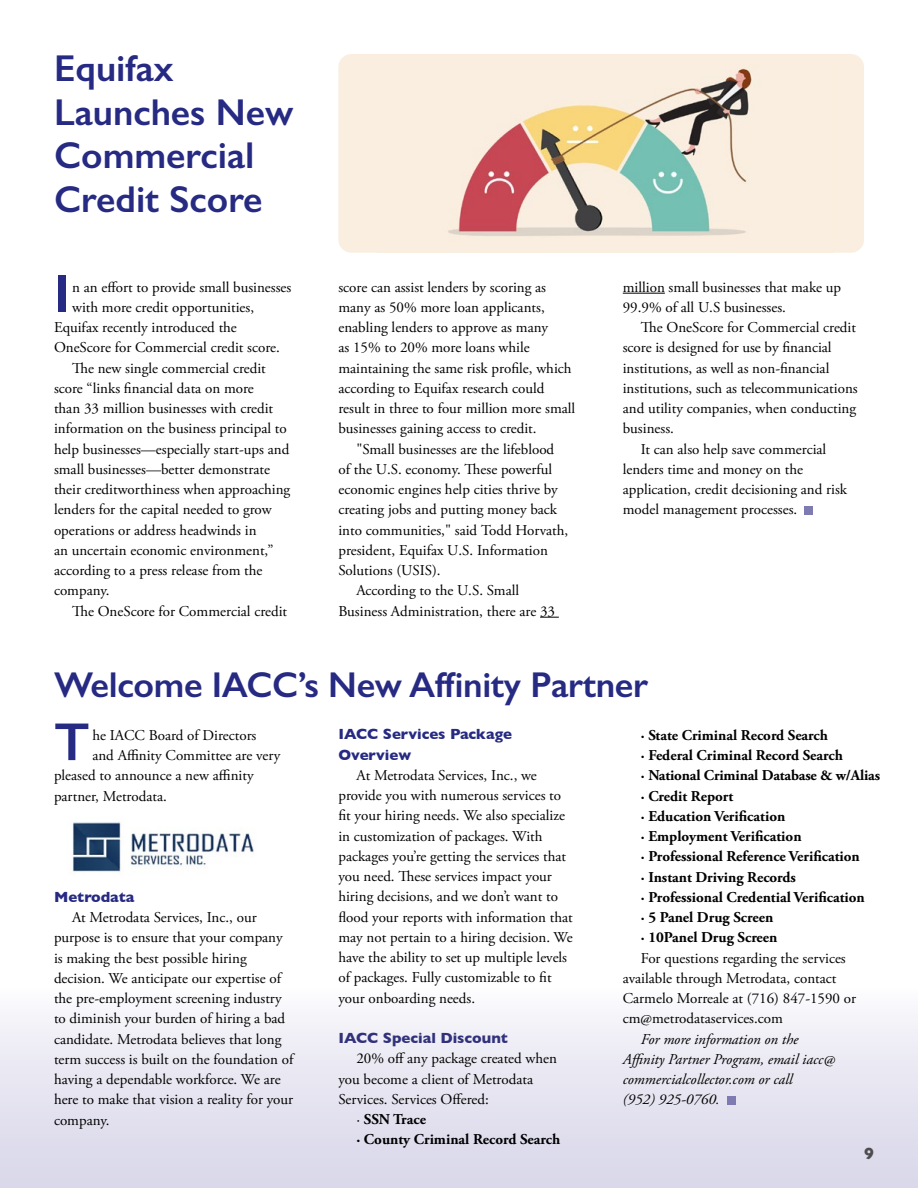
<style>
.page{position:relative;width:918px;height:1188px;background:#fff}
.page>*{position:absolute;margin:0;border:0;box-sizing:border-box;transform-origin:0 0}
.Body_P1{font:600 53.55px "Gill Sans";color:#262a82}
.Headline{font:600 37.5px/43.5px "Gill Sans";color:#262a82}
.Headline-2{font:600 36px "Gill Sans";letter-spacing:-.01em;color:#262a82}
.t1{font:700 16.5px "Gill Sans";color:#4d4d4f}
.Body{font:15px/20.2px "Adobe Garamond Pro";color:#000}
.Body-2{font:700 15px "Adobe Garamond Pro";color:#000}
.Body_P1-2{font:15px "Adobe Garamond Pro";color:#000}
.Body-3{font:italic 15px/20.2px "Adobe Garamond Pro";color:#000}
.Subhead{font:700 15px/20.2px "Gill Sans";color:#262a82}
.Body-4{font:700 15px "Gill Sans";color:#32327c}
.s1{font-weight:400}
</style>
<div class="page">
<div style="left:0;top:983px;width:918px;height:205px;background:linear-gradient(to bottom,#fbfafd,#d6d5e8)"></div>
<svg style="left:540px;top:617px;width:19px;height:1px"></svg>
<hr style="left:623px;top:293px;width:42px;height:1px;background:#000">
<div style="left:805px;top:506px;width:8px;height:8px;background:#7e7ab2"></div>
<div style="left:338px;top:54px;width:526px;height:199px;background:#faeee0;border-radius:13px"></div>
<img style="left:448px;top:68px;width:304px;height:168px">
<img style="left:72px;top:822px;width:182px;height:52px">
<div style="left:727px;top:1096px;width:8px;height:8px;background:#7e7ab2"></div>
<p class="Headline" style="left:54px;top:46px;width:241px">Equifax<br>Launches New<br>Commercial<br>Credit Score</p>
<p class="Body_P1" style="left:54px;top:261px;width:17px">I</p>
<p class="Body_P1-2" style="left:72px;top:278px;width:221px">n an effort to provide small businesses</p>
<p class="Body_P1-2" style="left:72px;top:298px;width:183px">with more credit opportunities,</p>
<p class="Body_P1-2" style="left:54px;top:318px;width:184px">Equifax recently introduced the</p>
<p class="Body_P1-2" style="left:54px;top:339px;width:227px">OneScore for Commercial credit score.</p>
<p class="Body" style="left:54px;top:358px;width:238px;text-indent:18px">The new single commercial credit score “links financial data on more<br>than 33 million businesses with credit information on the business principal to help businesses—especially start-ups and small businesses—better demonstrate their creditworthiness when approaching lenders for the capital needed to grow operations or address headwinds in<br>an uncertain economic environment,” according to a press release from the company.</p>
<p class="Body" style="left:72px;top:601px;width:217px">The OneScore for Commercial credit</p>
<p class="Body" style="left:338px;top:277px;width:238px">score can assist lenders by scoring as many as 50% more loan applicants, enabling lenders to approve as many<br>as 15% to 20% more loans while maintaining the same risk profile, which according to Equifax research could result in three to four million more small businesses gaining access to credit.</p>
<p class="Body" style="left:338px;top:439px;width:231px;text-indent:18px">"Small businesses are the lifeblood of the U.S. economy. These powerful economic engines help cities thrive by creating jobs and putting money back into communities," said Todd Horvath, president, Equifax U.S. Information Solutions (USIS).</p>
<p class="Body" style="left:338px;top:581px;width:218px;text-indent:18px">According to the U.S. Small<br>Business Administration, there are 33</p>
<p class="Body" style="left:623px;top:277px;width:220px">million small businesses that make up<br>99.9% of all U.S businesses.</p>
<p class="Body" style="left:623px;top:318px;width:236px;text-indent:18px">The OneScore for Commercial credit score is designed for use by financial institutions, as well as non-financial institutions, such as telecommunications and utility companies, when conducting business.</p>
<p class="Body" style="left:623px;top:439px;width:226px;text-indent:18px">It can also help save commercial lenders time and money on the application, credit decisioning and risk model management processes.</p>
<p class="Headline-2" style="left:54px;top:663px;width:596px">Welcome IACC’s New Affinity Partner</p>
<p class="Body_P1" style="left:54px;top:710px;width:37px">T</p>
<p class="Body_P1-2" style="left:92px;top:726px;width:166px">he IACC Board of Directors</p>
<p class="Subhead" style="left:338px;top:724px;width:175px">IACC Services Package<br>Overview</p>
<p class="Body" style="left:338px;top:765px;width:236px;text-indent:18px">At Metrodata Services, Inc., we provide you with numerous services to fit your hiring needs. We also specialize in customization of packages. With packages you’re getting the services that you need. These services impact your hiring decisions, and we don’t want to flood your reports with information that may not pertain to a hiring decision. We have the ability to set up multiple levels of packages. Fully customizable to fit your onboarding needs.</p>
<p class="Body-4" style="left:338px;top:1026px;width:171px">IACC Special Discount</p>
<p class="Body" style="left:338px;top:1049px;width:220px;text-indent:18px">20% off any package created when you become a client of Metrodata<br>Services. Services Offered:</p>
<p class="Body-2" style="left:356px;top:1111px;width:71px"><span class="s1">·</span> SSN Trace</p>
<p class="Body-2" style="left:356px;top:1131px;width:205px">· County Criminal Record Search</p>
<p class="Body-2" style="left:641px;top:726px;width:189px">· State Criminal Record Search</p>
<p class="Body-2" style="left:641px;top:747px;width:204px">· Federal Criminal Record Search</p>
<p class="Body-2" style="left:641px;top:767px;width:241px">· National Criminal Database &amp; w/Alias</p>
<p class="Body-2" style="left:641px;top:787px;width:94px">· Credit Report</p>
<p class="Body-2" style="left:641px;top:807px;width:146px">· Education Verification</p>
<p class="Body-2" style="left:641px;top:828px;width:162px">· Employment Verification</p>
<p class="Body-2" style="left:641px;top:848px;width:221px">· Professional Reference Verification</p>
<p class="Body-2" style="left:641px;top:868px;width:157px">· Instant Driving Records</p>
<p class="Body-2" style="left:641px;top:888px;width:226px">· Professional Credential Verification</p>
<p class="Body-2" style="left:641px;top:909px;width:134px">· 5 Panel Drug Screen</p>
<p class="Body-2" style="left:641px;top:929px;width:138px">· 10Panel Drug Screen</p>
<p class="Body" style="left:623px;top:948px;width:235px;text-indent:18px">For questions regarding the services available through Metrodata, contact Carmelo Morreale at (716) 847-1590 or cm@metrodataservices.com</p>
<p class="Body-3" style="left:623px;top:1029px;width:213px;text-indent:18px">For more information on the<br>Affinity Partner Program, email iacc@ commercialcollector.com or call<br>(952) 925-0760.</p>
<p class="Body_P1-2" style="left:92px;top:746px;width:189px">and Affinity Committee are very</p>
<p class="Body_P1-2" style="left:54px;top:767px;width:201px">pleased to announce a new affinity</p>
<p class="Body_P1-2" style="left:54px;top:787px;width:114px">partner, Metrodata.</p>
<p class="Subhead" style="left:54px;top:886px;width:82px">Metrodata</p>
<p class="Body" style="left:54px;top:908px;width:241px;text-indent:18px">At Metrodata Services, Inc., our purpose is to ensure that your company is making the best possible hiring decision. We anticipate our expertise of the pre-employment screening industry to diminish your burden of hiring a bad candidate. Metrodata believes that long term success is built on the foundation of having a dependable workforce. We are here to make that vision a reality for your company.</p>
<p class="t1" style="left:864px;top:1140px;width:11px">9</p>
</div>
